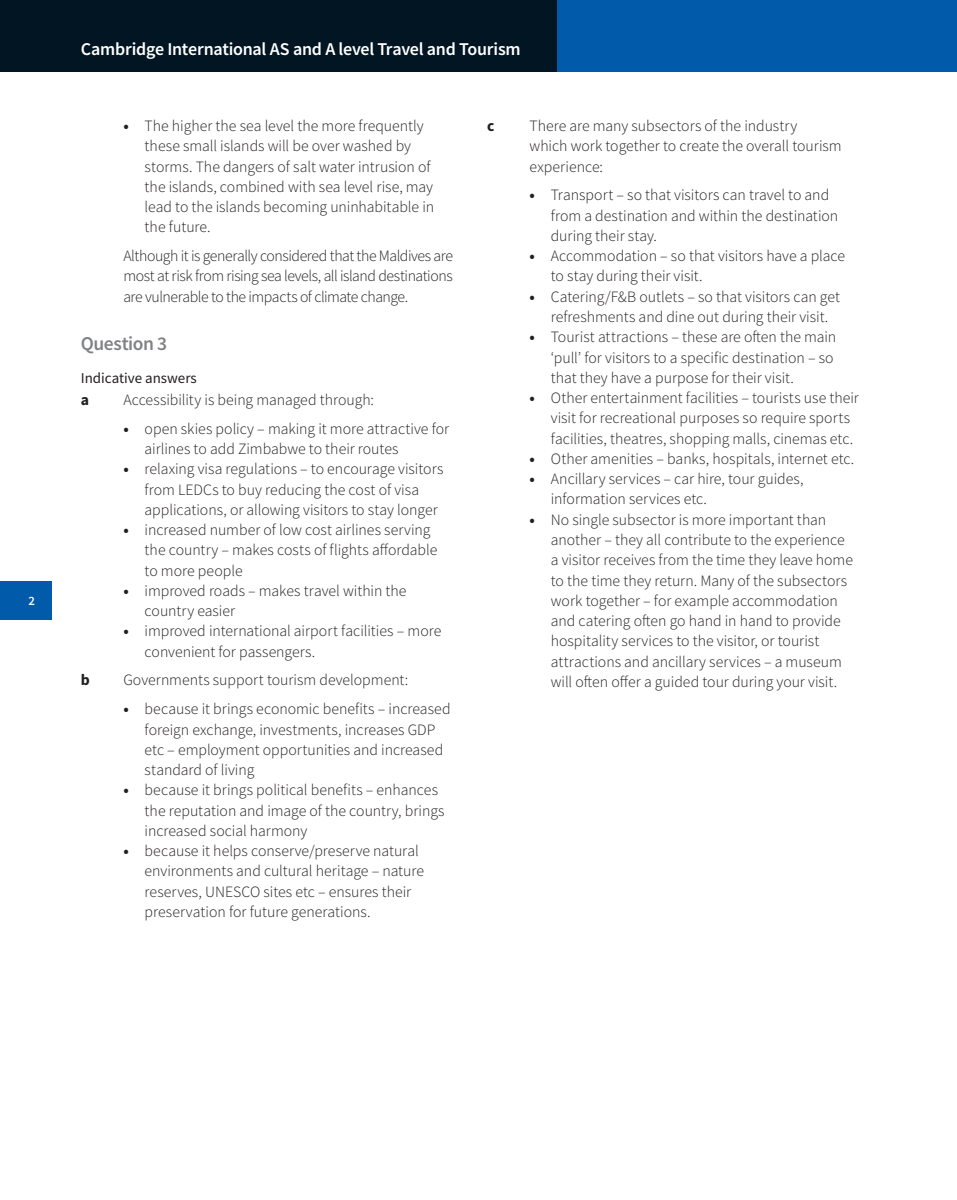
<style>
.page{position:relative;width:957px;height:1200px;background:#fff}
.page>*{position:absolute;margin:0;border:0;box-sizing:border-box;transform-origin:0 0}
.t1{font:600 19.5px "Source Sans Pro";letter-spacing:-.025em;color:#808285}
.t2{font:600 18px "Source Sans Pro";letter-spacing:-.015em;color:#fff}
.t3{font:300 15.75px/20.2px "Source Sans Pro";color:#231f20}
.t4{font:700 15.75px "Source Sans Pro";color:#231f20}
.t5{font:15px "Source Sans Pro";color:#231f20}
.t6{font:600 12.75px "Source Sans Pro";color:#fff}
.s1{font-weight:700}
</style>
<div class="page">
<div style="left:240px;top:0;width:717px;height:71px;background:#015aaa"></div>
<div style="left:0;top:580px;width:51px;height:39px;background:#015aaa"></div>
<div style="left:0;top:0;width:557px;height:71px;background:#011622"></div>
<p class="t6" style="left:29px;top:592px;width:8px">2</p>
<p class="t2" style="left:81px;top:37px;width:441px">Cambridge International AS and A level Travel and Tourism</p>
<p class="t3" style="left:145px;top:116px;width:291px;text-indent:-21px"><span class="s1">•</span> The higher the sea level the more frequently these small islands will be over washed by storms. The dangers of salt water intrusion of the islands, combined with sea level rise, may lead to the islands becoming uninhabitable in the future.</p>
<p class="t3" style="left:123px;top:246px;width:331px;text-align:justify">Although it is generally considered that the Maldives are most at risk from rising sea levels, all island destinations are vulnerable to the impacts of climate change.</p>
<p class="t1" style="left:81px;top:330px;width:88px">Question 3</p>
<p class="t5" style="left:81px;top:368px;width:117px">Indicative answers</p>
<p class="t4" style="left:81px;top:389px;width:10px">a</p>
<p class="t3" style="left:123px;top:389px;width:252px">Accessibility is being managed through:</p>
<p class="t3" style="left:145px;top:418px;width:306px;text-indent:-21px"><span class="s1">•</span> open skies policy – making it more attractive for airlines to add Zimbabwe to their routes</p>
<p class="t3" style="left:145px;top:459px;width:300px;text-indent:-21px"><span class="s1">•</span> relaxing visa regulations – to encourage visitors from LEDCs to buy reducing the cost of visa applications, or allowing visitors to stay longer</p>
<p class="t3" style="left:145px;top:519px;width:294px;text-indent:-21px"><span class="s1">•</span> increased number of low cost airlines serving the country – makes costs of flights affordable to more people</p>
<p class="t3" style="left:145px;top:580px;width:263px;text-indent:-21px"><span class="s1">•</span> improved roads – makes travel within the country easier</p>
<p class="t3" style="left:145px;top:621px;width:298px;text-indent:-21px"><span class="s1">•</span> improved international airport facilities – more convenient for passengers.</p>
<p class="t4" style="left:81px;top:669px;width:11px">b</p>
<p class="t3" style="left:123px;top:670px;width:286px">Governments support tourism development:</p>
<p class="t3" style="left:145px;top:698px;width:307px;text-indent:-21px"><span class="s1">•</span> because it brings economic benefits – increased foreign exchange, investments, increases GDP etc – employment opportunities and increased standard of living</p>
<p class="t3" style="left:145px;top:779px;width:301px;text-indent:-21px"><span class="s1">•</span> because it brings political benefits – enhances the reputation and image of the country, brings increased social harmony</p>
<p class="t3" style="left:145px;top:840px;width:281px;text-indent:-21px"><span class="s1">•</span> because it helps conserve/preserve natural environments and cultural heritage – nature reserves, UNESCO sites etc – ensures their preservation for future generations.</p>
<p class="t4" style="left:487px;top:115px;width:9px">c</p>
<p class="t3" style="left:529px;top:116px;width:314px">There are many subsectors of the industry<br>which work together to create the overall tourism experience:</p>
<p class="t3" style="left:551px;top:185px;width:289px;text-indent:-21px"><span class="s1">•</span> Transport – so that visitors can travel to and from a destination and within the destination during their stay.</p>
<p class="t3" style="left:551px;top:246px;width:296px;text-indent:-21px"><span class="s1">•</span> Accommodation – so that visitors have a place to stay during their visit.</p>
<p class="t3" style="left:551px;top:286px;width:291px;text-indent:-21px"><span class="s1">•</span> Catering/F&amp;B outlets – so that visitors can get refreshments and dine out during their visit.</p>
<p class="t3" style="left:551px;top:327px;width:287px;text-indent:-21px"><span class="s1">•</span> Tourist attractions – these are often the main ‘pull’ for visitors to a specific destination – so that they have a purpose for their visit.</p>
<p class="t3" style="left:551px;top:387px;width:310px;text-indent:-21px"><span class="s1">•</span> Other entertainment facilities – tourists use their visit for recreational purposes so require sports facilities, theatres, shopping malls, cinemas etc.</p>
<p class="t3" style="left:529px;top:448px;width:326px"><span class="s1">•</span> Other amenities – banks, hospitals, internet etc.</p>
<p class="t3" style="left:551px;top:468px;width:254px;text-indent:-21px"><span class="s1">•</span> Ancillary services – car hire, tour guides, information services etc.</p>
<p class="t3" style="left:551px;top:509px;width:304px;text-indent:-21px"><span class="s1">•</span> No single subsector is more important than another – they all contribute to the experience a visitor receives from the time they leave home to the time they return. Many of the subsectors work together – for example accommodation and catering often go hand in hand to provide hospitality services to the visitor, or tourist attractions and ancillary services – a museum will often offer a guided tour during your visit.</p>
</div>
